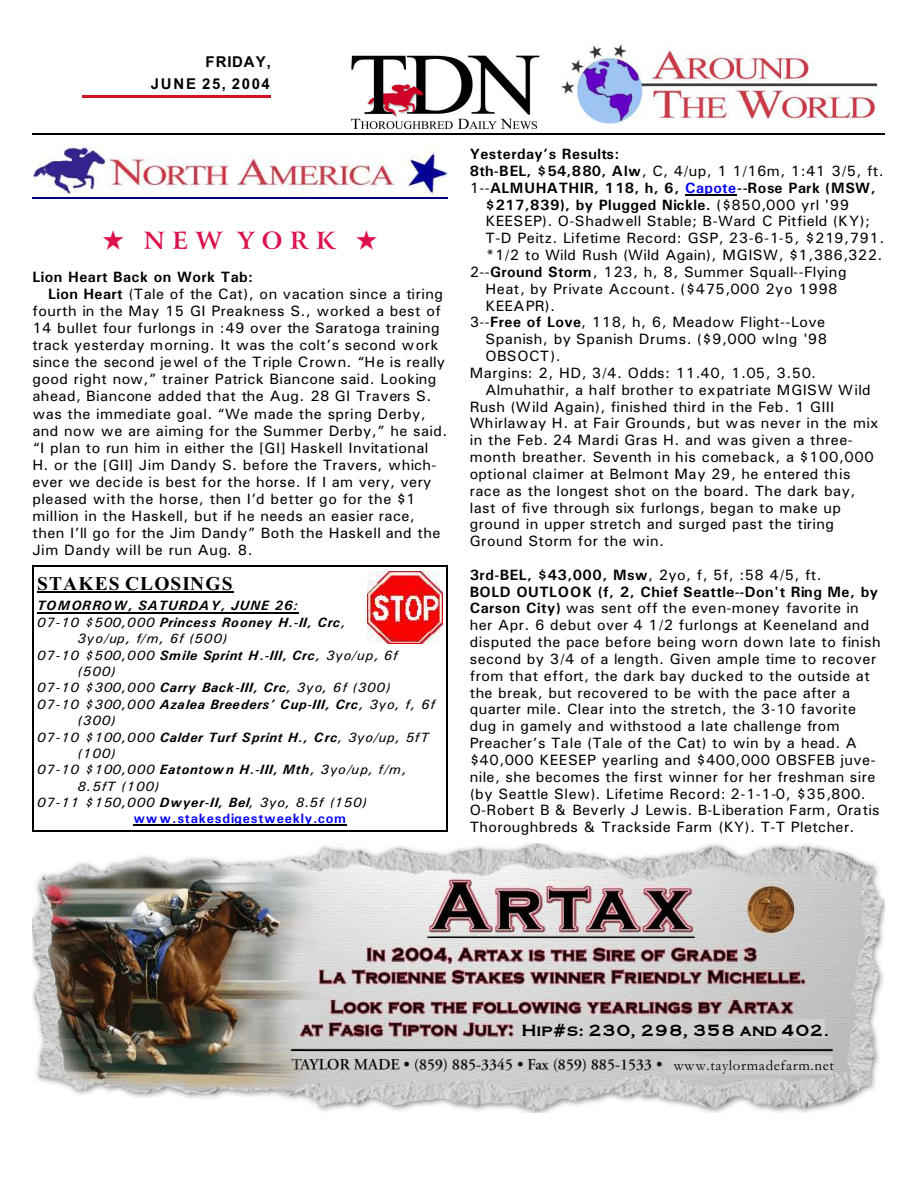
<style>
.page{position:relative;width:918px;height:1188px;background:#fff}
.page>*{position:absolute;margin:0;border:0;box-sizing:border-box;transform-origin:0 0}
.t1{font:700 24px "Arrus BT";letter-spacing:.315em;color:#db124d}
.t2{font:700 19.5px "Times New Roman";letter-spacing:.06em;color:#000}
.t3{font:15px/16.8px "Univers";letter-spacing:.03em;color:#000}
.t4{font:15px "Univers";letter-spacing:.01em;color:#000}
.t5{font:700 15px "Univers";letter-spacing:.03em;color:#000}
.t6{font:15px "Garamond";letter-spacing:.04em;color:#000}
.t7{font:700 15px/21.3px "Arial";letter-spacing:.11em;color:#000;text-align:right}
.t8{font:italic 13.5px "Univers";letter-spacing:.065em;color:#000}
.t9{font:italic 700 13.5px "Univers";letter-spacing:.04em;color:#000}
.t10{font:italic 13.5px "Univers";letter-spacing:.045em;color:#000}
.t11{font:700 13.5px "Univers";letter-spacing:.06em;color:#00f}
.t12{font:italic 700 13.5px "Univers";letter-spacing:.065em;color:#000}
.t13{font:700 13.5px "Copper Plate";letter-spacing:.055em;color:#000}
.s1{font-weight:700}
.s2{font-weight:400}
.s3{color:#00f}
</style>
<div class="page">
<hr style="left:82px;top:96px;width:189px;height:2px;background:#d41226">
<img style="left:561px;top:44px;width:315px;height:79px">
<img style="left:351px;top:55px;width:189px;height:75px">
<hr style="left:32px;top:133px;width:853px;height:2px;background:#000">
<img style="left:32px;top:145px;width:416px;height:49px">
<hr style="left:32px;top:197px;width:416px;height:2px;background:#000080">
<img style="left:32px;top:844px;width:852px;height:268px">
<img style="left:368px;top:572px;width:75px;height:72px">
<hr style="left:37px;top:591px;width:196px;height:1px;background:#000">
<hr style="left:37px;top:612px;width:261px;height:1px;background:#000">
<hr style="left:133px;top:825px;width:214px;height:1px;background:#000">
<hr style="left:32px;top:565px;width:2px;height:266px;background:#000">
<hr style="left:447px;top:565px;width:1px;height:266px;background:#000">
<hr style="left:32px;top:565px;width:416px;height:1px;background:#000">
<hr style="left:32px;top:830px;width:416px;height:2px;background:#000">
<hr style="left:685px;top:194px;width:52px;height:1px;background:#000">
<p class="t7" style="left:151px;top:53px;width:122px">FRIDAY,<br>JUNE 25, 2004</p>
<h1 class="t1" style="left:103px;top:231px;width:276px">★ NEW YORK ★</h1>
<p class="t5" style="left:32px;top:271px;width:222px">Lion Heart Back on Work Tab:</p>
<p class="t3" style="left:48px;top:287px;width:397px"><span class="s1">Lion Heart</span> (Tale of the Cat), on vacation since a tiring</p>
<p class="t3" style="left:32px;top:304px;width:410px">fourth in the May 15 GI Preakness S., worked a best of</p>
<p class="t3" style="left:32px;top:321px;width:409px">14 bullet four furlongs in :49 over the Saratoga training</p>
<p class="t3" style="left:32px;top:338px;width:407px">track yesterday morning. It was the colt’s second work</p>
<p class="t4" style="left:32px;top:357px;width:414px">since the second jewel of the Triple Crown. “He is really</p>
<p class="t3" style="left:32px;top:372px;width:405px">good right now,” trainer Patrick Biancone said. Looking</p>
<p class="t3" style="left:32px;top:389px;width:401px">ahead, Biancone added that the Aug. 28 GI Travers S.</p>
<p class="t3" style="left:32px;top:406px;width:395px">was the immediate goal. “We made the spring Derby,</p>
<p class="t3" style="left:32px;top:423px;width:417px">and now we are aiming for the Summer Derby,” he said.</p>
<p class="t3" style="left:32px;top:440px;width:398px">“I plan to run him in either the [GI] Haskell Invitational</p>
<p class="t3" style="left:32px;top:458px;width:406px">H. or the [GII] Jim Dandy S. before the Travers, which-</p>
<p class="t3" style="left:32px;top:475px;width:401px">ever we decide is best for the horse. If I am very, very</p>
<p class="t3" style="left:32px;top:492px;width:385px">pleased with the horse, then I’d better go for the $1</p>
<p class="t3" style="left:32px;top:509px;width:384px">million in the Haskell, but if he needs an easier race,</p>
<p class="t3" style="left:32px;top:526px;width:410px">then I’ll go for the Jim Dandy” Both the Haskell and the</p>
<p class="t3" style="left:32px;top:543px;width:222px">Jim Dandy will be run Aug. 8.</p>
<h2 class="t2" style="left:37px;top:576px;width:197px">STAKES CLOSINGS</h2>
<p class="t12" style="left:37px;top:601px;width:263px">TOMORROW, SATURDAY, JUNE 26:</p>
<p class="t9" style="left:37px;top:618px;width:310px"><span class="s2">07-10 $500,000</span> Princess Rooney H.-II, Crc<span class="s2">,</span></p>
<p class="t8" style="left:78px;top:634px;width:151px">3yo/up, f/m, 6f (500)</p>
<p class="t8" style="left:37px;top:650px;width:363px">07-10 $500,000 <span class="s1">Smile Sprint H.-III, Crc</span>, 3yo/up, 6f</p>
<p class="t8" style="left:78px;top:667px;width:40px">(500)</p>
<p class="t8" style="left:37px;top:683px;width:355px">07-10 $300,000 <span class="s1">Carry Back-III, Crc</span>, 3yo, 6f (300)</p>
<p class="t9" style="left:37px;top:699px;width:400px"><span class="s2">07-10 $300,000</span> Azalea Breeders’ Cup-III, Crc<span class="s2">, 3yo, f, 6f</span></p>
<p class="t8" style="left:78px;top:716px;width:40px">(300)</p>
<p class="t10" style="left:37px;top:732px;width:393px">07-10 $100,000 <span class="s1">Calder Turf Sprint H., Crc</span>, 3yo/up, 5fT</p>
<p class="t8" style="left:78px;top:749px;width:40px">(100)</p>
<p class="t8" style="left:37px;top:765px;width:371px">07-10 $100,000 <span class="s1">Eatontown H.-III, Mth</span>, 3yo/up, f/m,</p>
<p class="t8" style="left:78px;top:781px;width:83px">8.5fT (100)</p>
<p class="t8" style="left:37px;top:798px;width:332px">07-11 $150,000 <span class="s1">Dwyer-II, Bel</span>, 3yo, 8.5f (150)</p>
<p class="t11" style="left:133px;top:814px;width:214px">www.stakesdigestweekly.com</p>
<p class="t5" style="left:470px;top:149px;width:151px">Yesterday’s Results:</p>
<p class="t3" style="left:470px;top:164px;width:416px"><span class="s1">8th-BEL, $54,880, Alw</span>, C, 4/up, 1 1/16m, 1:41 3/5, ft.</p>
<p class="t5" style="left:470px;top:182px;width:407px"><span class="s2">1--</span>ALMUHATHIR, 118, h, 6, <span class="s3">Capote</span>--Rose Park (MSW,</p>
<p class="t5" style="left:485px;top:199px;width:365px">$217,839), by Plugged Nickle. <span class="s2">($850,000 yrl '99</span></p>
<p class="t3" style="left:485px;top:214px;width:386px">KEESEP). O-Shadwell Stable; B-Ward C Pitfield (KY);</p>
<p class="t3" style="left:485px;top:231px;width:400px">T-D Peitz. Lifetime Record: GSP, 23-6-1-5, $219,791.</p>
<p class="t3" style="left:485px;top:248px;width:399px">*1/2 to Wild Rush (Wild Again), MGISW, $1,386,322.</p>
<p class="t3" style="left:470px;top:265px;width:378px">2--<span class="s1">Ground Storm</span>, 123, h, 8, Summer Squall--Flying</p>
<p class="t3" style="left:485px;top:282px;width:354px">Heat, by Private Account. ($475,000 2yo 1998</p>
<p class="t3" style="left:485px;top:298px;width:71px">KEEAPR).</p>
<p class="t3" style="left:470px;top:315px;width:357px">3--<span class="s1">Free of Love</span>, 118, h, 6, Meadow Flight--Love</p>
<p class="t3" style="left:485px;top:332px;width:343px">Spanish, by Spanish Drums. ($9,000 wlng '98</p>
<p class="t3" style="left:485px;top:349px;width:77px">OBSOCT).</p>
<p class="t3" style="left:470px;top:366px;width:348px">Margins: 2, HD, 3/4. Odds: 11.40, 1.05, 3.50.</p>
<p class="t4" style="left:485px;top:384px;width:387px">Almuhathir, a half brother to expatriate MGISW Wild</p>
<p class="t3" style="left:470px;top:399px;width:366px">Rush (Wild Again), finished third in the Feb. 1 GIII</p>
<p class="t4" style="left:470px;top:418px;width:410px">Whirlaway H. at Fair Grounds, but was never in the mix</p>
<p class="t3" style="left:470px;top:433px;width:385px">in the Feb. 24 Mardi Gras H. and was given a three-</p>
<p class="t3" style="left:470px;top:450px;width:406px">month breather. Seventh in his comeback, a $100,000</p>
<p class="t4" style="left:470px;top:469px;width:382px">optional claimer at Belmont May 29, he entered this</p>
<p class="t3" style="left:470px;top:483px;width:387px">race as the longest shot on the board. The dark bay,</p>
<p class="t3" style="left:470px;top:500px;width:373px">last of five through six furlongs, began to make up</p>
<p class="t3" style="left:470px;top:517px;width:366px">ground in upper stretch and surged past the tiring</p>
<p class="t3" style="left:470px;top:534px;width:196px">Ground Storm for the win.</p>
<p class="t3" style="left:470px;top:568px;width:412px"><span class="s1">3rd-BEL, $43,000, Msw</span>, 2yo, f, 5f, :58 4/5, ft.<br><span class="s1">BOLD OUTLOOK (f, 2, Chief Seattle--Don't Ring Me, by Carson City)</span> was sent off the even-money favorite in her Apr. 6 debut over 4 1/2 furlongs at Keeneland and disputed the pace before being worn down late to finish second by 3/4 of a length. Given ample time to recover from that effort, the dark bay ducked to the outside at the break, but recovered to be with the pace after a quarter mile. Clear into the stretch, the 3-10 favorite dug in gamely and withstood a late challenge from Preacher’s Tale (Tale of the Cat) to win by a head. A $40,000 KEESEP yearling and $400,000 OBSFEB juve&shy;nile, she becomes the first winner for her freshman sire (by Seattle Slew). Lifetime Record: 2-1-1-0, $35,800.<br>O-Robert B &amp; Beverly J Lewis. B-Liberation Farm, Oratis Thoroughbreds &amp; Trackside Farm (KY). T-T Pletcher.</p>
<p class="t13" style="left:522px;top:1025px;width:309px">Hip#s: 230, 298, 358 and 402.</p>
<p class="t6" style="left:674px;top:1061px;width:162px">www.taylormadefarm.net</p>
</div>
